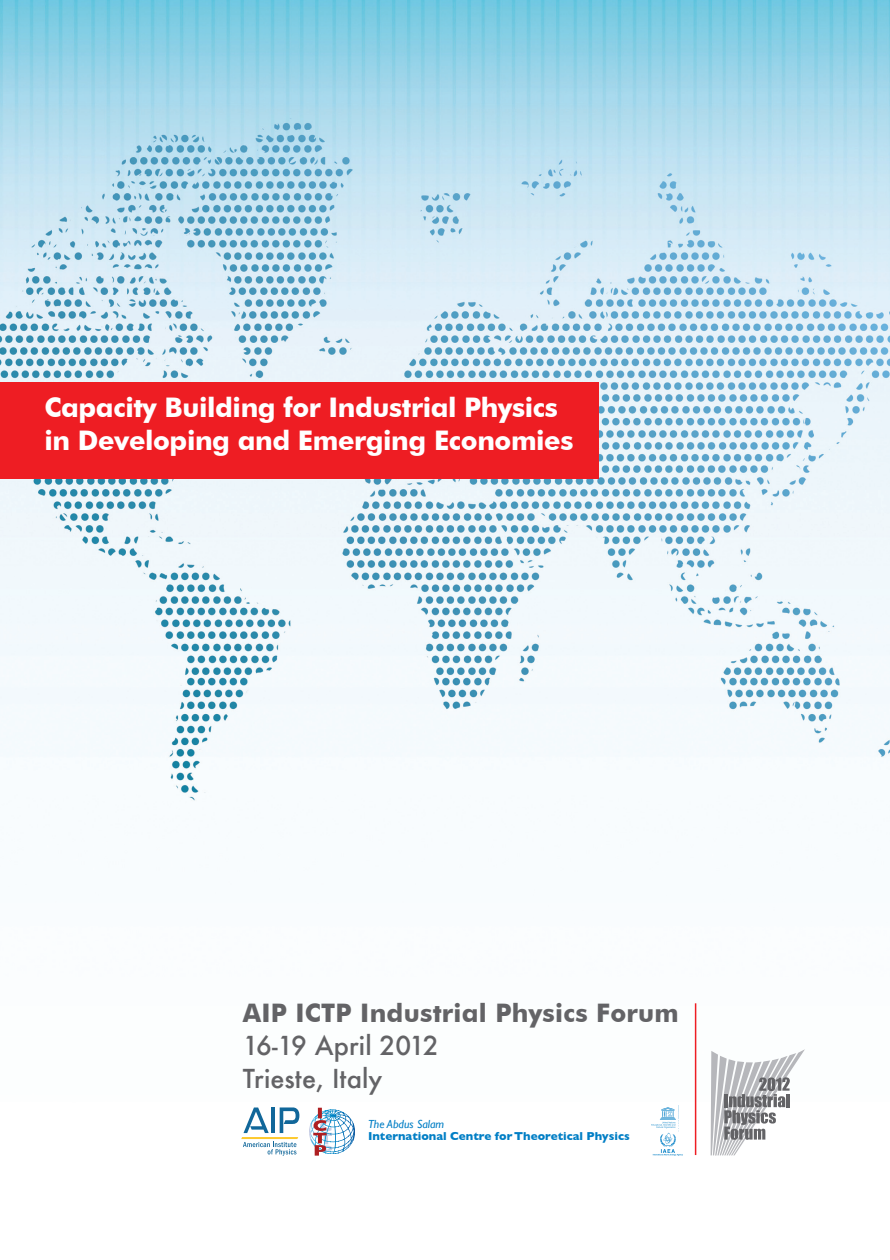
<style>
.page{position:relative;width:890px;height:1260px;background:#fff}
.page>*{position:absolute;margin:0;border:0;box-sizing:border-box;transform-origin:0 0}
.t1{font:700 27px/33px "Futura BT";letter-spacing:-.015em;color:#fff}
.t2{font:700 25.5px "Futura BT";letter-spacing:.01em;color:#636366}
.t3{font:500 25.5px/33px "Futura";color:#636366}
.t4{font:700 11.7px "Gill Sans";color:#007ec5}
.t5{font:italic 11.7px "Gill Sans";color:#007ec5}
</style>
<div class="page">
<img style="left:0;top:0;width:889px;height:801px">
<div style="left:0;top:382px;width:598px;height:97px;background:#ee1d23"></div>
<svg style="left:710px;top:1050px;width:94px;height:105px"></svg>
<hr style="left:694px;top:1003px;width:2px;height:151px;background:#ee1d23">
<svg style="left:241px;top:1107px;width:58px;height:48px"></svg>
<svg style="left:651px;top:1105px;width:32px;height:50px"></svg>
<hr style="left:353px;top:1109px;width:2px;height:45px;background:#0f589e">
<hr style="left:352px;top:1109px;width:1px;height:45px;background:#0362ac">
<hr style="left:350px;top:1109px;width:2px;height:45px;background:#0464ae">
<hr style="left:348px;top:1109px;width:2px;height:45px;background:#0467b0">
<hr style="left:347px;top:1109px;width:1px;height:45px;background:#0669b2">
<hr style="left:345px;top:1109px;width:2px;height:45px;background:#006bb2">
<hr style="left:343px;top:1109px;width:2px;height:45px;background:#006eb6">
<hr style="left:342px;top:1109px;width:1px;height:45px;background:#0070b7">
<hr style="left:340px;top:1109px;width:2px;height:45px;background:#0074b9">
<hr style="left:338px;top:1109px;width:2px;height:45px;background:#0076bb">
<hr style="left:337px;top:1109px;width:1px;height:45px;background:#0079bd">
<hr style="left:335px;top:1109px;width:2px;height:45px;background:#007dbf">
<hr style="left:333px;top:1109px;width:2px;height:45px;background:#0080c1">
<hr style="left:332px;top:1109px;width:1px;height:45px;background:#0083c4">
<hr style="left:330px;top:1109px;width:2px;height:45px;background:#0087c7">
<hr style="left:329px;top:1109px;width:1px;height:45px;background:#008ac8">
<hr style="left:327px;top:1109px;width:2px;height:45px;background:#008ecc">
<hr style="left:325px;top:1109px;width:2px;height:45px;background:#0093d0">
<hr style="left:324px;top:1109px;width:1px;height:45px;background:#0197d1">
<hr style="left:322px;top:1109px;width:2px;height:45px;background:#079ad4">
<hr style="left:317px;top:1109px;width:2px;height:45px;background:#12a5da">
<hr style="left:315px;top:1109px;width:2px;height:45px;background:#2ba8dc">
<hr style="left:314px;top:1109px;width:1px;height:45px;background:#3eade0">
<hr style="left:312px;top:1109px;width:2px;height:45px;background:#51b2e1">
<hr style="left:310px;top:1109px;width:2px;height:45px;background:#61b8e6">
<hr style="left:309px;top:1109px;width:1px;height:45px;background:#c8cee5">
<svg style="left:318px;top:1107px;width:4px;height:3px"></svg>
<svg style="left:313px;top:1110px;width:19px;height:45px"></svg>
<p class="t1" style="left:45px;top:390px;width:530px">Capacity Building for Industrial Physics in Developing and Emerging Economies</p>
<p class="t2" style="left:243px;top:997px;width:437px">AIP ICTP Industrial Physics Forum</p>
<p class="t3" style="left:243px;top:1028px;width:197px">16-19 April 2012<br>Trieste, Italy</p>
<p class="t5" style="left:368px;top:1117px;width:78px">The Abdus Salam</p>
<p class="t4" style="left:368px;top:1128px;width:263px">International Centre forTheoretical Physics</p>
</div>
